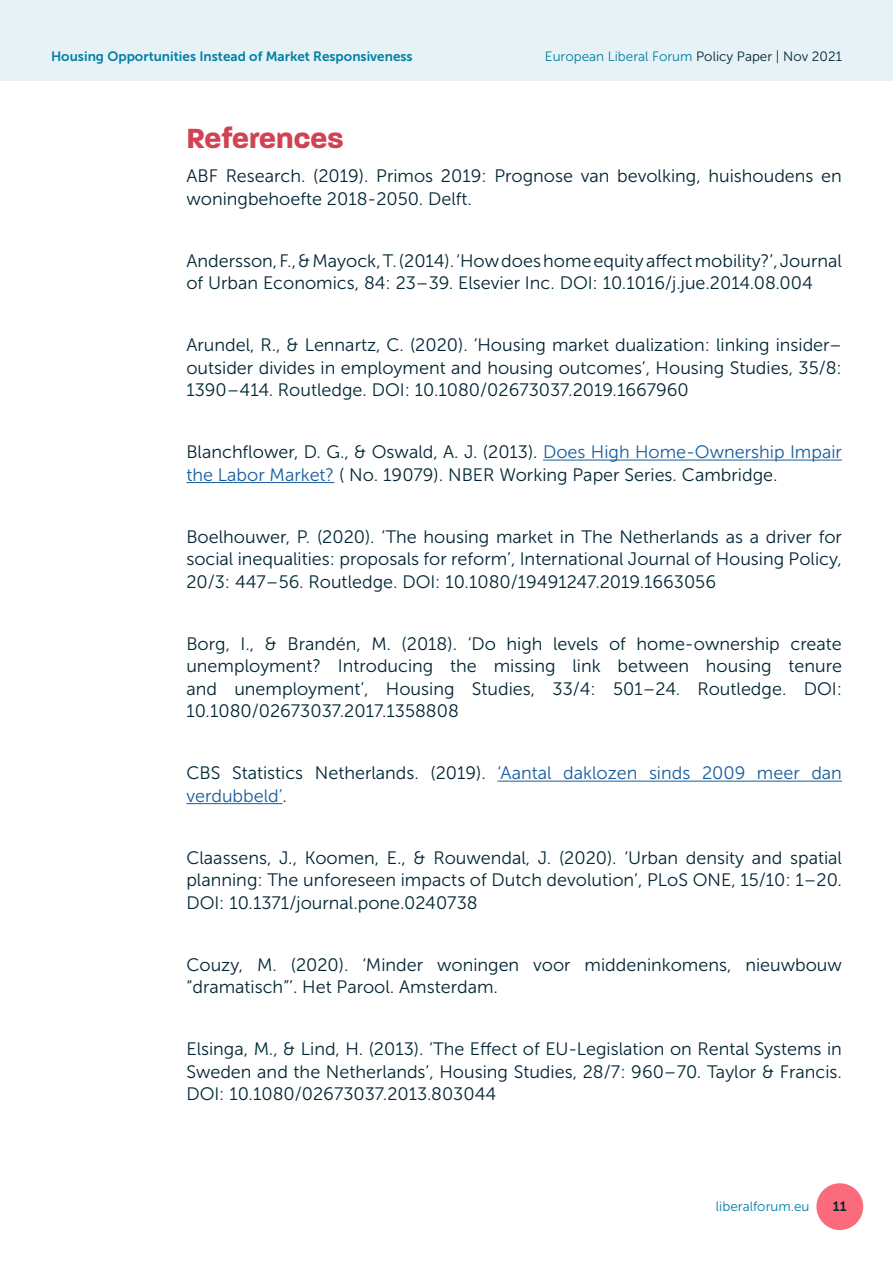
<style>
.page{position:relative;width:893px;height:1263px;background:#fff}
.page>*{position:absolute;margin:0;border:0;box-sizing:border-box;transform-origin:0 0}
.Subheading_1{font:700 30px "Paralucent";color:#d04353}
.Body_Copy{font:18px/22.5px "Museo Sans 300";color:#002633;text-align:justify}
.Body_Copy-2{font:18px/22.5px "Museo Sans 300";color:#175d9e}
.t1{font:13.5px "Museo Sans 300";color:#007fa3}
.t2{font:13.5px "Museo Sans 700";color:#007fa3}
.t3{font:13.5px "Museo Sans 700";color:#002633}
.s1{color:#002633}
.s2{color:#175d9e}
</style>
<div class="page">
<div style="left:0;top:0;width:893px;height:81px;background:#e6f2f6"></div>
<div style="left:816px;top:1183px;width:47px;height:47px;background:#fc6b7b;border-radius:50%"></div>
<hr style="left:543px;top:460px;width:299px;height:1px;background:#175d9e">
<hr style="left:186px;top:482px;width:148px;height:1px;background:#175d9e">
<hr style="left:497px;top:781px;width:345px;height:1px;background:#175d9e">
<hr style="left:186px;top:803px;width:97px;height:1px;background:#175d9e">
<p class="t2" style="left:51px;top:49px;width:363px">Housing Opportunities Instead of Market Responsiveness</p>
<p class="t1" style="left:545px;top:49px;width:298px">European Liberal Forum <span class="s1">Policy Paper | Nov 2021</span></p>
<p class="Subheading_1" style="left:186px;top:120px;width:159px">References</p>
<p class="Body_Copy" style="left:186px;top:165px;width:657px">ABF Research. (2019). Primos 2019: Prognose van bevolking, huishoudens en woningbehoefte 2018-2050. Delft.</p>
<p class="Body_Copy" style="left:186px;top:249px;width:657px">Andersson, F., &amp; Mayock, T. (2014). ‘How does home equity affect mobility?’, Journal of Urban Economics, 84: 23–39. Elsevier Inc. DOI: 10.1016/j.jue.2014.08.004</p>
<p class="Body_Copy" style="left:186px;top:334px;width:657px">Arundel, R., &amp; Lennartz, C. (2020). ‘Housing market dualization: linking insider– outsider divides in employment and housing outcomes’, Housing Studies, 35/8:<br>1390–414. Routledge. DOI: 10.1080/02673037.2019.1667960</p>
<p class="Body_Copy" style="left:186px;top:441px;width:657px">Blanchflower, D. G., &amp; Oswald, A. J. (2013). <span class="s2">Does High Home-Ownership Impair the Labor Market?</span> ( No. 19079). NBER Working Paper Series. Cambridge.</p>
<p class="Body_Copy" style="left:186px;top:525px;width:657px">Boelhouwer, P. (2020). ‘The housing market in The Netherlands as a driver for social inequalities: proposals for reform’, International Journal of Housing Policy, 20/3: 447–56. Routledge. DOI: 10.1080/19491247.2019.1663056</p>
<p class="Body_Copy" style="left:186px;top:632px;width:657px">Borg, I., &amp; Brandén, M. (2018). ‘Do high levels of home-ownership create unemployment? Introducing the missing link between housing tenure and unemployment’, Housing Studies, 33/4: 501–24. Routledge. DOI:<br>10.1080/02673037.2017.1358808</p>
<p class="Body_Copy-2" style="left:186px;top:762px;width:657px"><span class="s1">CBS Statistics Netherlands. (2019).</span> ‘Aantal daklozen sinds 2009 meer dan verdubbeld’<span class="s1">.</span></p>
<p class="Body_Copy" style="left:186px;top:846px;width:657px">Claassens, J., Koomen, E., &amp; Rouwendal, J. (2020). ‘Urban density and spatial planning: The unforeseen impacts of Dutch devolution’, PLoS ONE, 15/10: 1–20.<br>DOI: 10.1371/journal.pone.0240738</p>
<p class="Body_Copy" style="left:186px;top:953px;width:657px">Couzy, M. (2020). ‘Minder woningen voor middeninkomens, nieuwbouw “dramatisch”’. Het Parool. Amsterdam.</p>
<p class="Body_Copy" style="left:186px;top:1038px;width:657px">Elsinga, M., &amp; Lind, H. (2013). ‘The Effect of EU-Legislation on Rental Systems in Sweden and the Netherlands’, Housing Studies, 28/7: 960–70. Taylor &amp; Francis.<br>DOI: 10.1080/02673037.2013.803044</p>
<p class="t1" style="left:716px;top:1199px;width:95px">liberalforum.eu</p>
<p class="t3" style="left:833px;top:1199px;width:15px">11</p>
</div>
